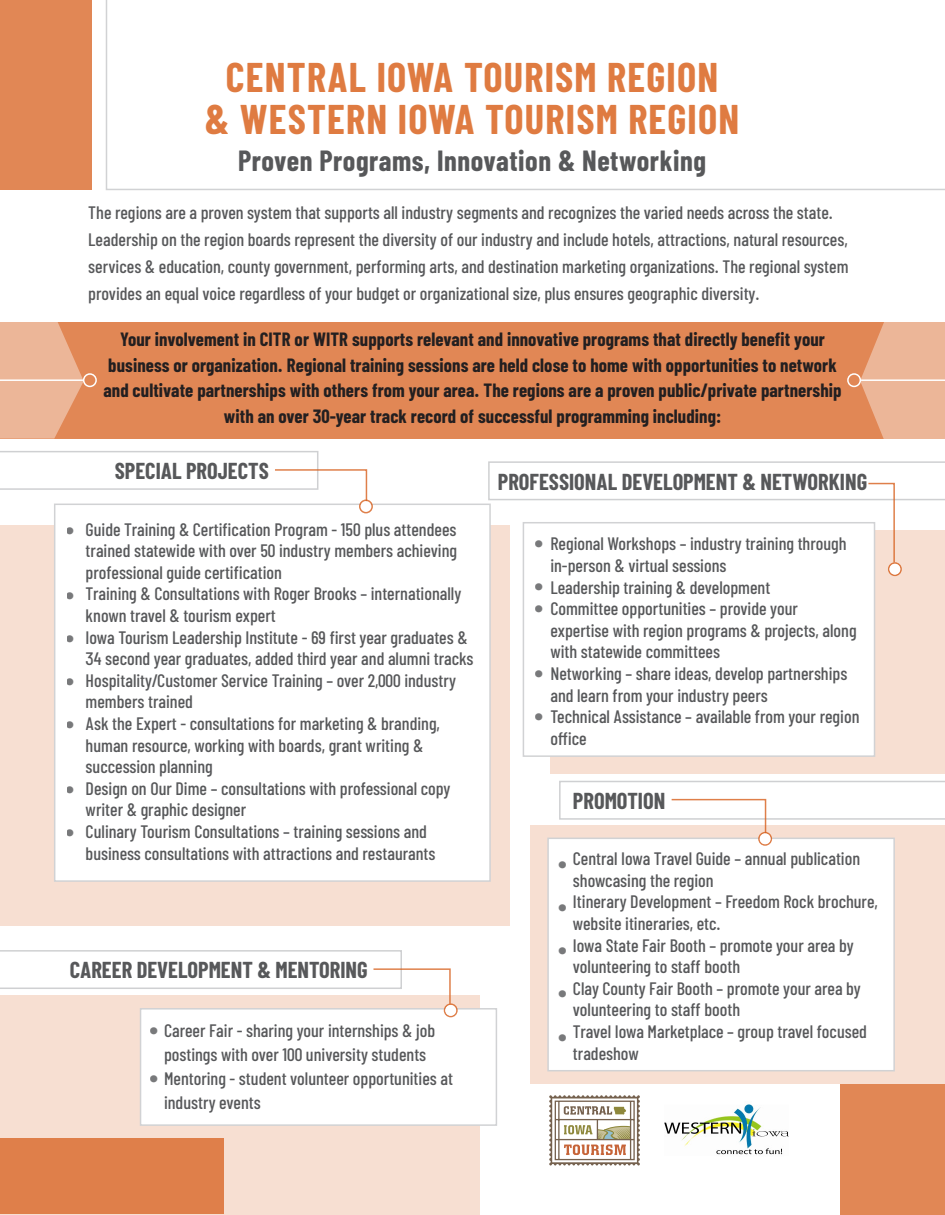
<style>
.page{position:relative;width:945px;height:1215px;background:#fff}
.page>*{position:absolute;margin:0;border:0;box-sizing:border-box;transform-origin:0 0}
.t1{font:700 40.5px "Barlow Condensed";letter-spacing:.03em;color:#df7b41}
.t2{font:500 30px/43.2px "Barlow";color:#57585a}
.t3{font:700 28.5px "Barlow Condensed";letter-spacing:.02em;color:#57585a}
.t4{font:700 22.5px "Barlow Condensed";color:#57585a}
.t5{font:700 18.75px/25.5px "Barlow Condensed";letter-spacing:.005em;color:#231f20;text-align:center}
.t6{font:500 18px/21.6px "Barlow Condensed";color:#57585a}
</style>
<div class="page">
<div style="left:530px;top:825px;width:415px;height:259px;background:#f7dfd2"></div>
<div style="left:0;top:322px;width:945px;height:117px;background:#e18755"></div>
<svg style="left:106px;top:0;width:839px;height:190px"></svg>
<div style="left:0;top:995px;width:480px;height:219px;background:#f7dfd2"></div>
<div style="left:550px;top:530px;width:395px;height:244px;background:#f7dfd2"></div>
<div style="left:0;top:525px;width:510px;height:400px;background:#f7dfd2"></div>
<div style="left:83px;top:373px;width:14px;height:14px;border:2px solid #fff;border-radius:50%"></div>
<div style="left:523px;top:522px;width:352px;height:235px;background:#fff;border:2px solid #d1d2d4"></div>
<div style="left:140px;top:1008px;width:357px;height:118px;background:#fff;border:2px solid #d1d2d4"></div>
<div style="left:54px;top:504px;width:437px;height:378px;background:#fff;border:2px solid #d1d2d4"></div>
<div style="left:888px;top:562px;width:14px;height:14px;border:2px solid #d7601d;border-radius:50%"></div>
<div style="left:0;top:0;width:92px;height:190px;background:#e18755"></div>
<div style="left:547px;top:838px;width:348px;height:233px;background:#fff;border:2px solid #d1d2d4"></div>
<div style="left:0;top:1138px;width:224px;height:76px;background:#df7f4a"></div>
<svg style="left:0;top:950px;width:451px;height:55px"></svg>
<svg style="left:559px;top:781px;width:386px;height:55px"></svg>
<div style="left:758px;top:832px;width:14px;height:14px;border:2px solid #d7601d;border-radius:50%"></div>
<svg style="left:549px;top:1095px;width:91px;height:71px"></svg>
<hr style="left:555px;top:1139px;width:79px;height:1px;background:#75614e">
<div style="left:760px;top:834px;width:10px;height:10px;background:#fff;border-radius:50%"></div>
<div style="left:481px;top:1010px;width:11px;height:11px;background:#fff;border-radius:50%"></div>
<div style="left:890px;top:564px;width:10px;height:10px;background:#fff;border-radius:50%"></div>
<div style="left:840px;top:1084px;width:105px;height:131px;background:#e18755"></div>
<svg style="left:488px;top:461px;width:457px;height:103px"></svg>
<svg style="left:0;top:451px;width:368px;height:51px"></svg>
<div style="left:360px;top:500px;width:12px;height:13px;background:#fff;border-radius:50%"></div>
<div style="left:359px;top:500px;width:14px;height:13px;border:2px solid #d7601d;border-radius:50%"></div>
<div style="left:445px;top:1004px;width:12px;height:13px;background:#f0c6ae;border-radius:50%"></div>
<div style="left:444px;top:1003px;width:14px;height:14px;border:2px solid #d7601d;border-radius:50%"></div>
<div style="left:445px;top:1005px;width:11px;height:11px;background:#fff;border-radius:50%"></div>
<img style="left:664px;top:1104px;width:125px;height:51px">
<div style="left:847px;top:373px;width:14px;height:14px;border:2px solid #fff;border-radius:50%"></div>
<svg style="left:0;top:322px;width:84px;height:117px"></svg>
<svg style="left:860px;top:322px;width:85px;height:117px;background:#eab08f"></svg>
<p class="t1" style="left:226px;top:52px;width:494px">CENTRAL IOWA TOURISM REGION</p>
<p class="t1" style="left:205px;top:94px;width:536px">&amp; WESTERN IOWA TOURISM REGION</p>
<p class="t3" style="left:238px;top:143px;width:469px">Proven Programs, Innovation &amp; Networking</p>
<p class="t6" style="left:88px;top:199px;width:762px;line-height:27px">The regions are a proven system that supports all industry segments and recognizes the varied needs across the state.<br>Leadership on the region boards represent the diversity of our industry and include hotels, attractions, natural resources, services &amp; education, county government, performing arts, and destination marketing organizations. The regional system provides an equal voice regardless of your budget or organizational size, plus ensures geographic diversity.</p>
<p class="t5" style="left:103px;top:326px;width:740px">Your involvement in CITR or WITR supports relevant and innovative programs that directly benefit your business or organization. Regional training sessions are held close to home with opportunities to network and cultivate partnerships with others from your area. The regions are a proven public/private partnership with an over 30-year track record of successful programming including:</p>
<p class="t4" style="left:115px;top:457px;width:155px">SPECIAL PROJECTS</p>
<h2 class="t2" style="left:66px;top:493px;width:11px;line-height:64.8px">• •</h2>
<h2 class="t2" style="left:66px;top:612px;width:11px;text-align:justify">• • •</h2>
<h2 class="t2" style="left:66px;top:763px;width:11px">• •</h2>
<p class="t6" style="left:86px;top:518px;width:373px;text-align:justify">Guide Training &amp; Certification Program - 150 plus attendees trained statewide with over 50 industry members achieving professional guide certification</p>
<p class="t6" style="left:86px;top:583px;width:377px">Training &amp; Consultations with Roger Brooks – internationally known travel &amp; tourism expert</p>
<p class="t6" style="left:86px;top:626px;width:389px">Iowa Tourism Leadership Institute - 69 first year graduates &amp;<br>34 second year graduates, added third year and alumni tracks</p>
<p class="t6" style="left:86px;top:669px;width:372px">Hospitality/Customer Service Training – over 2,000 industry members trained</p>
<p class="t6" style="left:86px;top:712px;width:356px">Ask the Expert - consultations for marketing &amp; branding, human resource, working with boards, grant writing &amp; succession planning</p>
<p class="t6" style="left:86px;top:777px;width:366px">Design on Our Dime – consultations with professional copy writer &amp; graphic designer</p>
<p class="t6" style="left:86px;top:820px;width:351px">Culinary Tourism Consultations – training sessions and business consultations with attractions and restaurants</p>
<p class="t4" style="left:70px;top:956px;width:299px">CAREER DEVELOPMENT &amp; MENTORING</p>
<p class="t6" style="left:164px;top:1018px;width:273px;line-height:24px">Career Fair - sharing your internships &amp; job postings with over 100 university students</p>
<p class="t6" style="left:164px;top:1066px;width:291px;line-height:24px">Mentoring - student volunteer opportunities at industry events</p>
<h2 class="t2" style="left:150px;top:1001px;width:11px;line-height:48px">• •</h2>
<p class="t4" style="left:498px;top:468px;width:371px">PROFESSIONAL DEVELOPMENT &amp; NETWORKING</p>
<p class="t6" style="left:550px;top:533px;width:298px">Regional Workshops – industry training through in-person &amp; virtual sessions</p>
<p class="t6" style="left:550px;top:576px;width:221px">Leadership training &amp; development</p>
<p class="t6" style="left:550px;top:598px;width:308px">Committee opportunities – provide your expertise with region programs &amp; projects, along with statewide committees</p>
<p class="t6" style="left:550px;top:662px;width:298px">Networking – share ideas, develop partnerships and learn from your industry peers</p>
<p class="t6" style="left:550px;top:706px;width:311px">Technical Assistance – available from your region office</p>
<h2 class="t2" style="left:535px;top:517px;width:11px">• •</h2>
<h2 class="t2" style="left:535px;top:571px;width:11px;line-height:64.8px">• •</h2>
<h2 class="t2" style="left:535px;top:690px;width:11px">•</h2>
<p class="t4" style="left:573px;top:787px;width:94px">PROMOTION</p>
<p class="t6" style="left:573px;top:847px;width:289px">Central Iowa Travel Guide – annual publication showcasing the region</p>
<p class="t6" style="left:573px;top:891px;width:306px">Itinerary Development – Freedom Rock brochure, website itineraries, etc.</p>
<p class="t6" style="left:573px;top:934px;width:282px">Iowa State Fair Booth – promote your area by volunteering to staff booth</p>
<p class="t6" style="left:573px;top:977px;width:289px">Clay County Fair Booth – promote your area by volunteering to staff booth</p>
<p class="t6" style="left:573px;top:1020px;width:296px">Travel Iowa Marketplace – group travel focused tradeshow</p>
<h2 class="t2" style="left:557px;top:838px;width:11px;text-align:justify">• • • • •</h2>
</div>
